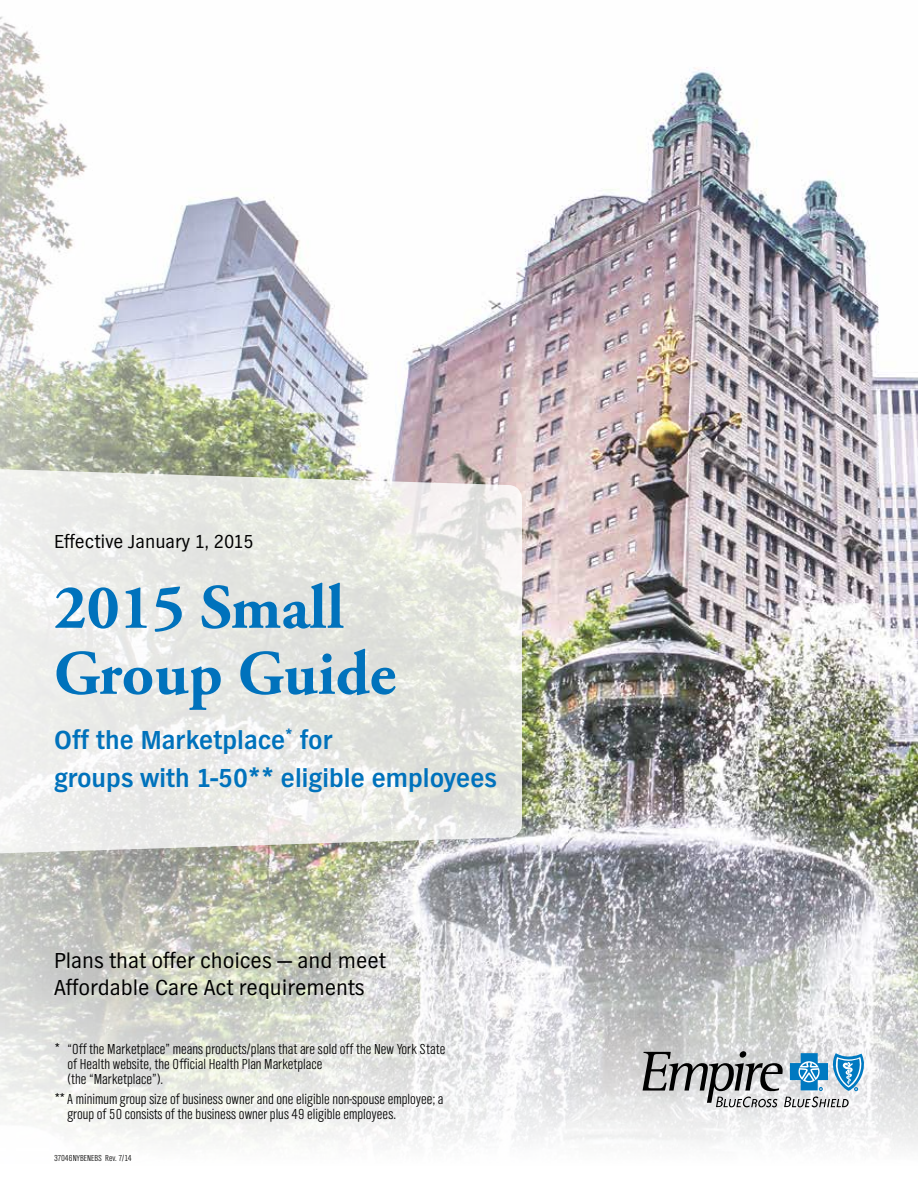
<style>
.page{position:relative;width:918px;height:1188px;background:#fff}
.page>*{position:absolute;margin:0;border:0;box-sizing:border-box;transform-origin:0 0}
.t1{font:700 63px/66px "Adobe Garamond Pro";color:#0072bc}
.t2{font:700 27px/37.5px "TV Nord EF";color:#0072bc}
.t3{font:22.5px/27px "TV Nord EF";color:#000}
.t4{font:19.5px "TV Nord EF";color:#000}
.t5{font:300 15px/15px "TV Nord Cond EF";color:#000}
.t6{font:300 9px "TV Nord Cond EF";color:#000}
</style>
<div class="page">
<img style="left:0;top:16px;width:918px;height:1134px">
<svg style="left:0;top:469px;width:522px;height:385px;fill:#e9eae5"></svg>
<svg style="left:643px;top:1051px;width:226px;height:56px;background:#a1afb8"></svg>
<h3 class="t4" style="left:54px;top:531px;width:201px">Effective January 1, 2015</h3>
<h1 class="t1" style="left:54px;top:576px;width:343px">2015 Small<br>Group Guide</h1>
<h2 class="t2" style="left:54px;top:722px;width:444px">Off the Marketplace<sup>*</sup> for<br>groups with 1-50** eligible employees</h2>
<h3 class="t3" style="left:54px;top:947px;width:333px">Plans that offer choices — and meet<br>Affordable Care Act requirements</h3>
<p class="t5" style="left:68px;top:1042px;width:380px;text-indent:-14px">* “Off the Marketplace” means products/plans that are sold off the New York State of Health website, the Official Health Plan Marketplace<br>(the “Marketplace”).</p>
<p class="t5" style="left:68px;top:1091px;width:378px;text-indent:-14px">** A minimum group size of business owner and one eligible non-spouse employee; a group of 50 consists of the business owner plus 49 eligible employees.</p>
<p class="t6" style="left:54px;top:1153px;width:79px">37046NYBENEBS Rev. 7/14</p>
</div>
